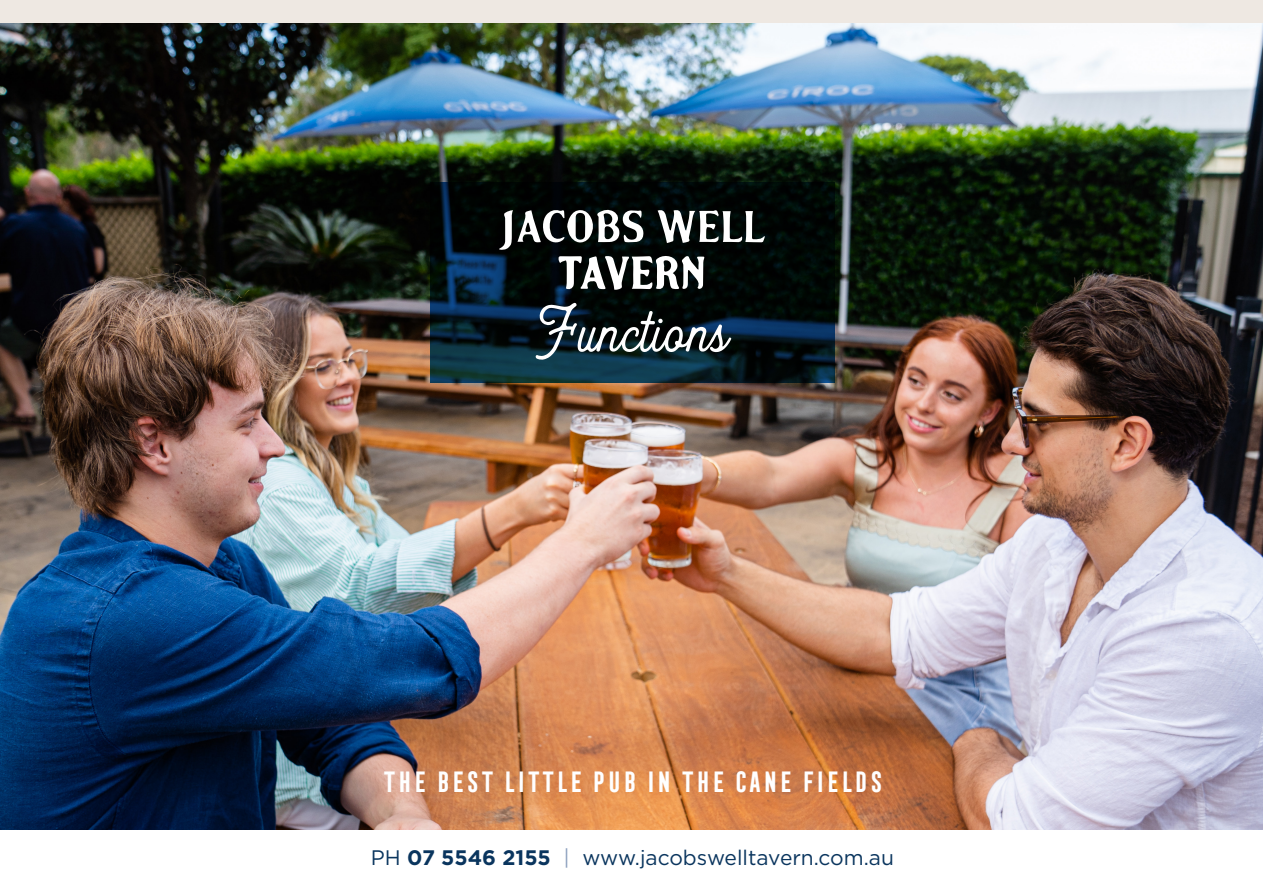
<style>
.page{position:relative;width:1263px;height:893px;background:#fff}
.page>*{position:absolute;margin:0;border:0;box-sizing:border-box;transform-origin:0 0}
.t1{font:70.8px "Heritage";letter-spacing:-.01em;color:#fff}
.t2{font:700 27px "Frontage Condensed";color:#fff}
.t3{font:21px "Gotham";color:#0a355e}
.s1{font-weight:700}
.s2{color:#8a9ebd}
</style>
<div class="page">
<div style="left:0;top:0;width:1263px;height:829px;background:#eee8e2"></div>
<img style="left:0;top:23px;width:1263px;height:806px">
<svg style="left:430px;top:182px;width:404px;height:201px;background:#04161e"></svg>
<svg style="left:499px;top:209px;width:266px;height:81px;background:#434848"></svg>
<p class="t1" style="left:535px;top:293px;width:193px">Functions</p>
<p class="t2" style="left:382px;top:766px;width:503px">THE BEST LITTLE PUB IN THE CANE FIELDS</p>
<p class="t3" style="left:371px;top:844px;width:525px">PH <span class="s1">07 5546 2155</span> <span class="s2">|</span> www.jacobswelltavern.com.au</p>
</div>
